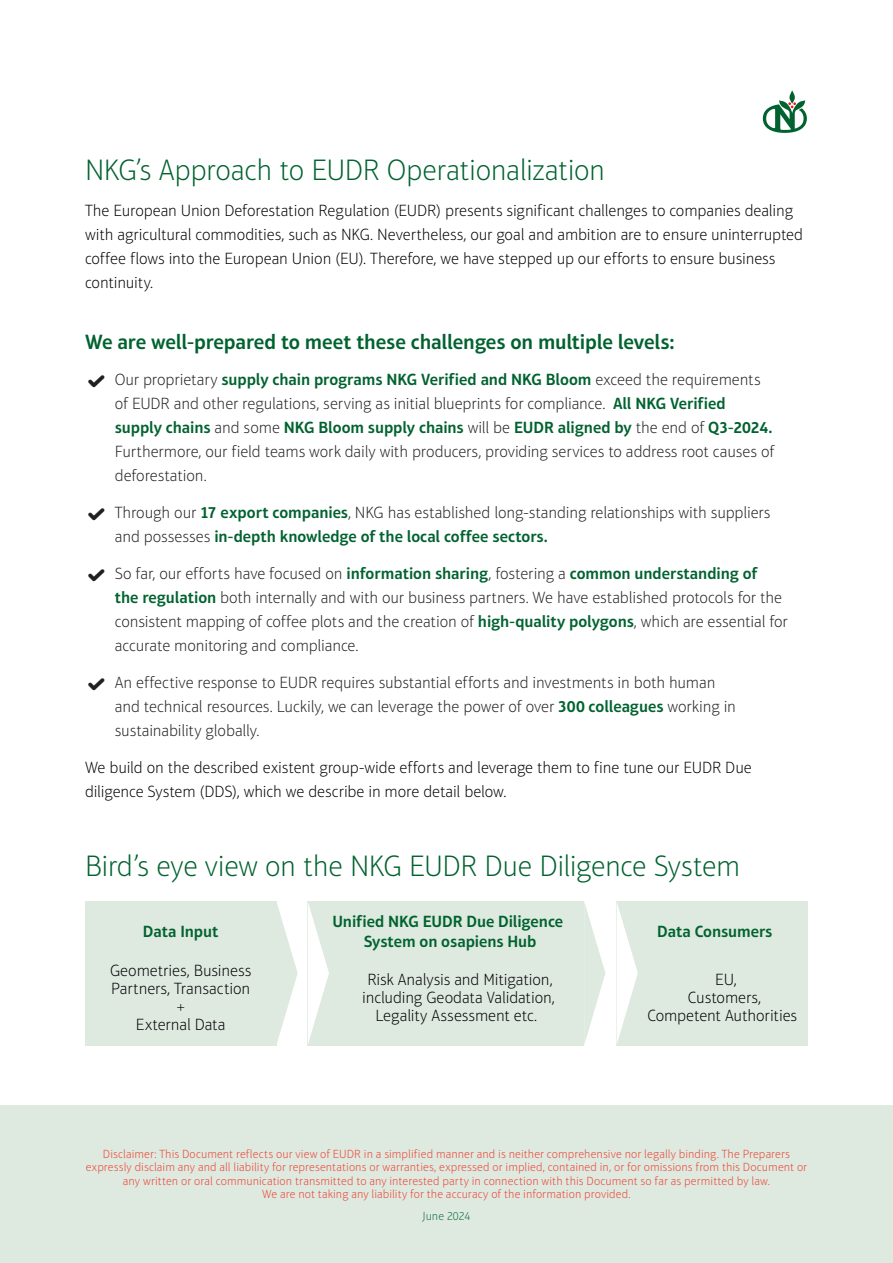
<style>
.page{position:relative;width:893px;height:1263px;background:#fff}
.page>*{position:absolute;margin:0;border:0;box-sizing:border-box;transform-origin:0 0}
.t1{font:100 30px "Aptifer Sans LT Pro";letter-spacing:-.015em;color:#00622f}
.t2{font:600 21px "Aptifer Sans LT Pro";letter-spacing:-.01em;color:#00622f}
.t3{font:100 16.5px/24px "Aptifer Sans LT Pro";letter-spacing:-.01em;color:#231f20}
.t4{font:100 16.5px/18px "Aptifer Sans LT Pro";letter-spacing:-.01em;color:#000;text-align:center}
.t5{font:600 16.5px/19.8px "Aptifer Sans LT Pro";letter-spacing:-.005em;color:#00622f;text-align:center}
.t6{font:100 12px/13.5px "Aptifer Sans LT Pro";letter-spacing:.005em;color:#ef3e2e;text-align:center}
.t7{font:100 12px "Aptifer Sans LT Pro";letter-spacing:.005em;color:#106d3e}
.s1{font-weight:600;color:#00622f}
</style>
<div class="page">
<svg style="left:763px;top:90px;width:44px;height:43px"></svg>
<div style="left:0;top:1106px;width:893px;height:157px;background:#dee9e0"></div>
<div style="left:85px;top:949px;width:191px;height:96px;background:#dee9e0"></div>
<div style="left:308px;top:949px;width:276px;height:96px;background:#dee9e0"></div>
<div style="left:617px;top:949px;width:191px;height:96px;background:#dee9e0"></div>
<div style="left:85px;top:901px;width:191px;height:59px;background:#dee9e0"></div>
<div style="left:308px;top:901px;width:276px;height:59px;background:#dee9e0"></div>
<div style="left:617px;top:901px;width:191px;height:59px;background:#dee9e0"></div>
<svg style="left:276px;top:901px;width:22px;height:144px"></svg>
<svg style="left:584px;top:902px;width:21px;height:142px"></svg>
<svg style="left:308px;top:903px;width:21px;height:140px"></svg>
<svg style="left:617px;top:904px;width:21px;height:139px"></svg>
<p class="t1" style="left:85px;top:153px;width:522px">NKG’s Approach to EUDR Operationalization</p>
<p class="t4" style="left:85px;top:199px;width:720px;line-height:24px;text-align:left">The European Union Deforestation Regulation (EUDR) presents significant challenges to companies dealing with agricultural commodities, such as NKG. Nevertheless, our goal and ambition are to ensure uninterrupted coffee flows into the European Union (EU). Therefore, we have stepped up our efforts to ensure business continuity.</p>
<p class="t2" style="left:85px;top:330px;width:591px">We are well-prepared to meet these challenges on multiple levels:</p>
<p class="t3" style="left:115px;top:368px;width:661px;text-indent:-30px">✔ Our proprietary <span class="s1">supply chain programs NKG Verified and NKG Bloom</span> exceed the requirements of EUDR and other regulations, serving as initial blueprints for compliance. <span class="s1">All NKG Verified supply chains</span> and some <span class="s1">NKG Bloom supply chains</span> will be <span class="s1">EUDR aligned by</span> the end of <span class="s1">Q3-2024.<br></span>Furthermore, our field teams work daily with producers, providing services to address root causes of deforestation.</p>
<p class="t3" style="left:115px;top:501px;width:657px;text-indent:-30px">✔ Through our <span class="s1">17 export companies</span>, NKG has established long-standing relationships with suppliers and possesses <span class="s1">in-depth knowledge of the local coffee sectors.</span></p>
<p class="t3" style="left:115px;top:561px;width:675px;text-indent:-30px">✔ So far, our efforts have focused on <span class="s1">information sharing</span>, fostering a <span class="s1">common understanding of<br>the regulation</span> both internally and with our business partners. We have established protocols for the consistent mapping of coffee plots and the creation of <span class="s1">high-quality polygons</span>, which are essential for accurate monitoring and compliance.</p>
<p class="t3" style="left:115px;top:670px;width:623px;text-indent:-30px">✔ An effective response to EUDR requires substantial efforts and investments in both human and technical resources. Luckily, we can leverage the power of over <span class="s1">300 colleagues</span> working in sustainability globally.</p>
<p class="t4" style="left:85px;top:755px;width:668px;line-height:24px;text-align:left">We build on the described existent group-wide efforts and leverage them to fine tune our EUDR Due diligence System (DDS), which we describe in more detail below.</p>
<p class="t1" style="left:85px;top:850px;width:657px">Bird’s eye view on the NKG EUDR Due Diligence System</p>
<p class="t5" style="left:143px;top:921px;width:77px">Data Input</p>
<p class="t5" style="left:332px;top:911px;width:232px">Unified NKG EUDR Due Diligence<br>System on osapiens Hub</p>
<p class="t5" style="left:657px;top:921px;width:117px">Data Consumers</p>
<p class="t4" style="left:110px;top:962px;width:143px">Geometries, Business<br>Partners, Transaction +<br>External Data</p>
<p class="t4" style="left:362px;top:971px;width:194px">Risk Analysis and Mitigation, including Geodata Validation,<br>Legality Assessment etc.</p>
<p class="t4" style="left:647px;top:971px;width:151px">EU,<br>Customers,<br>Competent Authorities</p>
<p class="t6" style="left:86px;top:1147px;width:723px">Disclaimer: This Document reflects our view of EUDR in a simplified manner and is neither comprehensive nor legally binding. The Preparers expressly disclaim any and all liability for representations or warranties, expressed or implied, contained in, or for omissions from this Document or any written or oral communication transmitted to any interested party in connection with this Document so far as permitted by law.</p>
<p class="t6" style="left:262px;top:1187px;width:370px">We are not taking any liability for the accuracy of the information provided.</p>
<p class="t7" style="left:422px;top:1209px;width:50px">June 2024</p>
</div>
